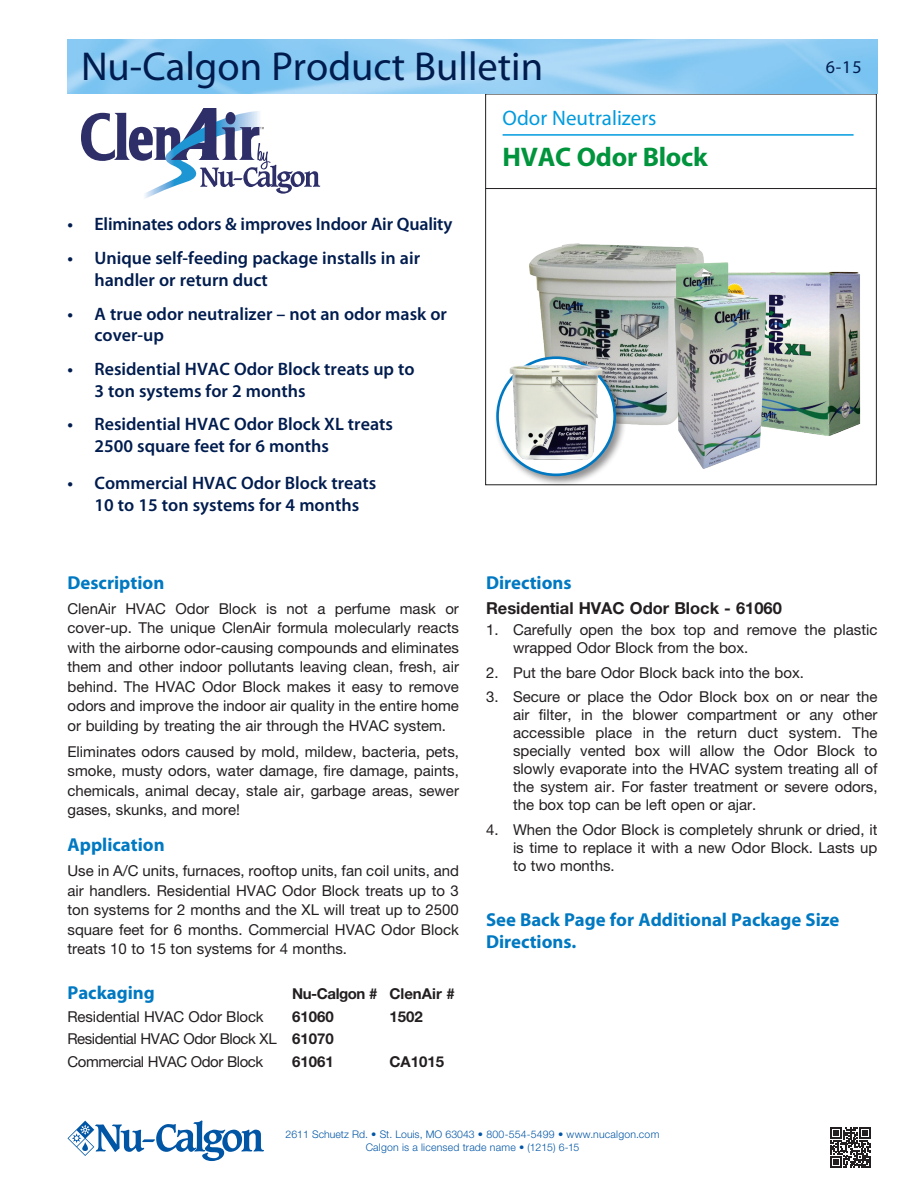
<style>
.page{position:relative;width:918px;height:1188px;background:#fff}
.page>*{position:absolute;margin:0;border:0;box-sizing:border-box;transform-origin:0 0}
.t1{font:40.5px "Myriad Pro";color:#001c4e}
.Product_name{font:700 27px "Myriad Pro";letter-spacing:-.01em;color:#00943d}
.Section_Name{font:21px "Myriad Pro";color:#009bde}
.Subhead{font:700 18.75px/22.5px "Myriad Pro";color:#0079c2}
.t2{font:600 18px/21.6px "Myriad Pro";color:#001c4e}
.t3{font:18px "Myriad Pro";color:#001c4e}
.Paragraph_Text{font:700 16.5px "Helvetica Neue LT Pro";color:#231f20}
.Paragraph_Text-2{font:15px/19.5px "Helvetica Neue LT Pro";color:#231f20;text-align:justify}
.Paragraph_Text-3{font:15px "Helvetica Neue LT Pro";letter-spacing:-.03em;color:#231f20}
.Paragraph_Text-4{font:700 15px "Helvetica Neue LT Pro";color:#231f20}
.Paragraph_Text-5{font:700 15px "Helvetica Neue LT Pro";letter-spacing:-.03em;color:#231f20}
.t4{font:300 10.5px "Helvetica Neue LT Pro";letter-spacing:.015em;color:#0155a5}
</style>
<div class="page">
<img style="left:766px;top:271px;width:95px;height:165px">
<svg style="left:68px;top:1120px;width:196px;height:41px"></svg>
<hr style="left:485px;top:188px;width:392px;height:1px;background:#231f20">
<hr style="left:503px;top:134px;width:351px;height:2px;background:#009bde">
<svg style="left:81px;top:108px;width:239px;height:91px"></svg>
<svg style="left:830px;top:1127px;width:41px;height:41px"></svg>
<img style="left:529px;top:243px;width:175px;height:182px">
<img style="left:675px;top:263px;width:91px;height:206px">
<div style="left:494px;top:354px;width:132px;height:133px;background:#231f20;opacity:.5"></div>
<svg style="left:498px;top:358px;width:117px;height:117px"></svg>
<div style="left:496px;top:356px;width:120px;height:120px;border:3px solid #0079c2;border-radius:50%"></div>
<img style="left:509px;top:364px;width:94px;height:97px">
<p class="t1" style="left:81px;top:42px;width:464px">Nu-Calgon Product Bulletin</p>
<p class="t3" style="left:826px;top:56px;width:37px">6-15</p>
<p class="Section_Name" style="left:503px;top:105px;width:156px">Odor Neutralizers</p>
<p class="t2" style="left:68px;top:213px;width:386px">• Eliminates odors &amp; improves Indoor Air Quality</p>
<p class="t2" style="left:94px;top:247px;width:327px;text-indent:-27px">• Unique self-feeding package installs in air handler or return duct</p>
<p class="t2" style="left:94px;top:302px;width:354px;text-indent:-27px">• A true odor neutralizer – not an odor mask or cover-up</p>
<p class="t2" style="left:94px;top:358px;width:322px;text-indent:-27px">• Residential HVAC Odor Block treats up to<br>3 ton systems for 2 months</p>
<p class="t2" style="left:94px;top:413px;width:300px;text-indent:-27px">• Residential HVAC Odor Block XL treats<br>2500 square feet for 6 months</p>
<p class="t2" style="left:68px;top:472px;width:310px;text-align:center">• Commercial HVAC Odor Block treats<br>10 to 15 ton systems for 4 months</p>
<p class="Subhead" style="left:68px;top:571px;width:98px">Description</p>
<p class="Paragraph_Text-2" style="left:68px;top:598px;width:393px">ClenAir HVAC Odor Block is not a perfume mask or cover-up. The unique ClenAir formula molecularly reacts with the airborne odor-causing compounds and eliminates them and other indoor pollutants leaving clean, fresh, air behind. The HVAC Odor Block makes it easy to remove odors and improve the indoor air quality in the entire home or building by treating the air through the HVAC system.</p>
<p class="Paragraph_Text-2" style="left:68px;top:741px;width:393px">Eliminates odors caused by mold, mildew, bacteria, pets, smoke, musty odors, water damage, fire damage, paints, chemicals, animal decay, stale air, garbage areas, sewer gases, skunks, and more!</p>
<p class="Subhead" style="left:68px;top:833px;width:99px">Application</p>
<p class="Paragraph_Text-2" style="left:68px;top:861px;width:393px">Use in A/C units, furnaces, rooftop units, fan coil units, and air handlers. Residential HVAC Odor Block treats up to 3 ton systems for 2 months and the XL will treat up to 2500 square feet for 6 months. Commercial HVAC Odor Block treats 10 to 15 ton systems for 4 months.</p>
<p class="Subhead" style="left:68px;top:981px;width:89px">Packaging</p>
<p class="Paragraph_Text-5" style="left:292px;top:984px;width:87px">Nu-Calgon #</p>
<p class="Paragraph_Text-4" style="left:389px;top:984px;width:67px">ClenAir #</p>
<p class="Paragraph_Text-2" style="left:68px;top:1006px;width:198px">Residential HVAC Odor Block</p>
<p class="Paragraph_Text-4" style="left:292px;top:1007px;width:43px">61060</p>
<p class="Paragraph_Text-4" style="left:389px;top:1007px;width:35px">1502</p>
<p class="Paragraph_Text-3" style="left:68px;top:1030px;width:211px">Residential HVAC Odor Block XL</p>
<p class="Paragraph_Text-4" style="left:292px;top:1030px;width:43px">61070</p>
<p class="Paragraph_Text-3" style="left:68px;top:1053px;width:197px">Commercial HVAC Odor Block</p>
<p class="Paragraph_Text-4" style="left:292px;top:1052px;width:43px">61061</p>
<p class="Paragraph_Text-4" style="left:389px;top:1052px;width:56px">CA1015</p>
<p class="Product_name" style="left:503px;top:139px;width:207px">HVAC Odor Block</p>
<p class="Subhead" style="left:486px;top:571px;width:87px">Directions</p>
<p class="Paragraph_Text" style="left:486px;top:597px;width:297px">Residential HVAC Odor Block - 61060</p>
<p class="Paragraph_Text-2" style="left:513px;top:620px;width:366px;line-height:18px;text-indent:-27px">1. Carefully open the box top and remove the plastic wrapped Odor Block from the box.</p>
<p class="Paragraph_Text-2" style="left:486px;top:662px;width:319px">2. Put the bare Odor Block back into the box.</p>
<p class="Paragraph_Text-2" style="left:513px;top:688px;width:366px;line-height:18px;text-indent:-27px">3. Secure or place the Odor Block box on or near the air filter, in the blower compartment or any other accessible place in the return duct system. The specially vented box will allow the Odor Block to slowly evaporate into the HVAC system treating all of the system air. For faster treatment or severe odors, the box top can be left open or ajar.</p>
<p class="Paragraph_Text-2" style="left:513px;top:820px;width:366px;line-height:18px;text-indent:-27px">4. When the Odor Block is completely shrunk or dried, it is time to replace it with a new Odor Block. Lasts up to two months.</p>
<p class="Subhead" style="left:486px;top:907px;width:355px">See Back Page for Additional Package Size<br>Directions.</p>
<p class="t4" style="left:286px;top:1128px;width:375px">2611 Schuetz Rd. • St. Louis, MO 63043 • 800-554-5499 • www.nucalgon.com</p>
<p class="t4" style="left:366px;top:1141px;width:215px">Calgon is a licensed trade name • (1215) 6-15</p>
</div>
